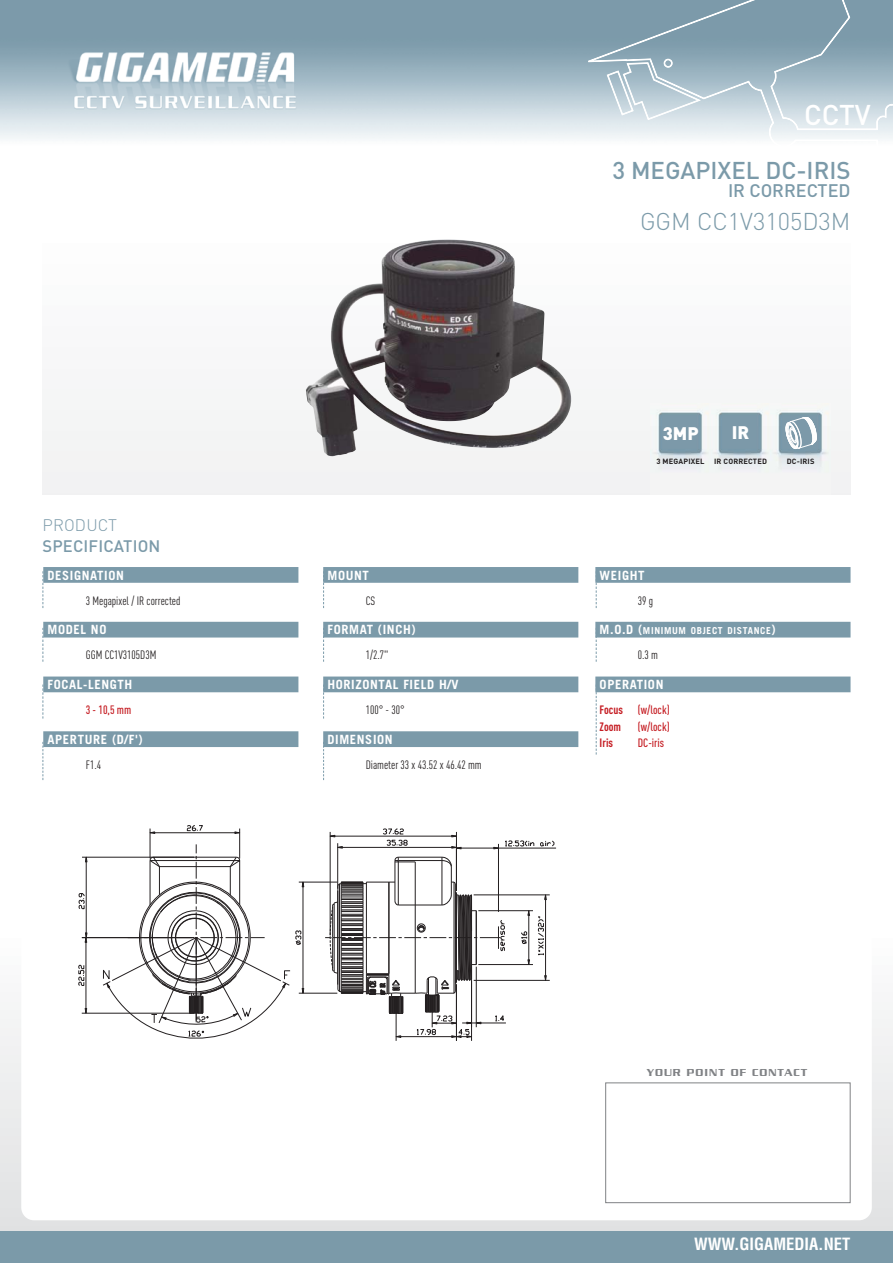
<style>
.page{position:relative;width:893px;height:1263px;background:#fff}
.page>*{position:absolute;margin:0;border:0;box-sizing:border-box;transform-origin:0 0}
.t1{font:500 28.2px "DIN";color:#fff}
.t2{font:500 24px "DIN";color:#7b9aa9}
.t3{font:300 24px "DIN";color:#7b9aa9}
.t4{font:500 18px "DIN";color:#7b9aa9}
.t5{font:900 18px "DIN";color:#fff}
.t6{font:700 condensed 16.5px "Helvetica";color:#fff}
.t7{font:500 16.5px "DIN";letter-spacing:.01em;color:#7b9aa9}
.t8{font:300 16.5px "DIN";letter-spacing:.01em;color:#7b9aa9}
.t9{font:700 12.75px "Trade Gothic";letter-spacing:.05em;color:#fff}
.t10{font:condensed 12px "DINOT";color:#231f20}
.t11{font:500 condensed 12px "DINOT";color:#c51d23}
.t12{font:700 condensed 12px/16.5px "DINOT";color:#c51d23}
.t13{font:500 10.95px "Serpentine";letter-spacing:.095em;color:#808285}
.t14{font:700 9.6px "Trade Gothic";letter-spacing:.065em;color:#fff}
.t15{font:700 7.5px "DIN";letter-spacing:.025em;color:#231f20}
.s1{font-size:12.75px}
.s2{font-weight:500}
</style>
<div class="page">
<svg style="left:0;top:1010px;width:892px;height:221px;background:#e5e6e7"></svg>
<div style="left:21px;top:267px;width:851px;height:953px;background:#fff;border-radius:13px"></div>
<div style="left:43px;top:234px;width:807px;height:261px;background:#f7f7f8"></div>
<div style="left:0;top:1231px;width:892px;height:32px;background:#7b9aa9"></div>
<img style="left:0;top:0;width:588px;height:139px">
<svg style="left:588px;top:0;width:304px;height:139px;background:#a6bcc7"></svg>
<div style="left:43px;top:567px;width:255px;height:16px;background:#7b9aa9"></div>
<div style="left:43px;top:622px;width:255px;height:16px;background:#7b9aa9"></div>
<div style="left:43px;top:677px;width:255px;height:15px;background:#7b9aa9"></div>
<div style="left:43px;top:731px;width:255px;height:16px;background:#7b9aa9"></div>
<div style="left:323px;top:567px;width:255px;height:16px;background:#7b9aa9"></div>
<div style="left:323px;top:622px;width:255px;height:16px;background:#7b9aa9"></div>
<div style="left:323px;top:677px;width:255px;height:15px;background:#7b9aa9"></div>
<div style="left:323px;top:731px;width:255px;height:16px;background:#7b9aa9"></div>
<div style="left:595px;top:567px;width:255px;height:16px;background:#7b9aa9"></div>
<div style="left:595px;top:622px;width:255px;height:16px;background:#7b9aa9"></div>
<div style="left:595px;top:677px;width:255px;height:15px;background:#7b9aa9"></div>
<svg style="left:43px;top:571px;width:1px;height:37px"></svg>
<svg style="left:43px;top:628px;width:1px;height:34px"></svg>
<svg style="left:43px;top:685px;width:1px;height:34px"></svg>
<svg style="left:43px;top:742px;width:1px;height:38px"></svg>
<svg style="left:323px;top:573px;width:1px;height:35px"></svg>
<svg style="left:323px;top:630px;width:1px;height:32px"></svg>
<svg style="left:323px;top:687px;width:1px;height:32px"></svg>
<svg style="left:323px;top:744px;width:1px;height:36px"></svg>
<svg style="left:596px;top:582px;width:1px;height:26px"></svg>
<svg style="left:596px;top:637px;width:1px;height:25px"></svg>
<svg style="left:596px;top:692px;width:1px;height:63px"></svg>
<div style="left:605px;top:1083px;width:245px;height:120px;border:1px solid #808285"></div>
<img style="left:654px;top:410px;width:174px;height:59px">
<svg style="left:786px;top:417px;width:31px;height:32px"></svg>
<hr style="left:82px;top:1013px;width:112px;height:1px;background:#231f20">
<hr style="left:86px;top:942px;width:1px;height:66px;background:#231f20">
<svg style="left:85px;top:1008px;width:2px;height:6px"></svg>
<svg style="left:79px;top:965px;width:5px;height:21px"></svg>
<hr style="left:299px;top:882px;width:38px;height:1px;background:#231f20">
<hr style="left:299px;top:993px;width:38px;height:1px;background:#231f20">
<hr style="left:303px;top:887px;width:1px;height:101px;background:#231f20">
<svg style="left:302px;top:988px;width:2px;height:6px"></svg>
<svg style="left:296px;top:931px;width:5px;height:13px"></svg>
<hr style="left:474px;top:980px;width:76px;height:1px;background:#231f20">
<hr style="left:474px;top:895px;width:76px;height:1px;background:#231f20">
<hr style="left:545px;top:900px;width:1px;height:76px;background:#231f20">
<svg style="left:538px;top:916px;width:6px;height:39px"></svg>
<hr style="left:498px;top:844px;width:1px;height:68px;background:#231f20">
<hr style="left:461px;top:848px;width:33px;height:1px;background:#231f20">
<hr style="left:498px;top:848px;width:58px;height:1px;background:#231f20">
<svg style="left:505px;top:841px;width:29px;height:6px"></svg>
<svg style="left:540px;top:841px;width:14px;height:5px"></svg>
<hr style="left:396px;top:997px;width:1px;height:44px;background:#231f20">
<hr style="left:456px;top:984px;width:1px;height:57px;background:#231f20">
<hr style="left:471px;top:981px;width:1px;height:60px;background:#231f20">
<hr style="left:478px;top:910px;width:55px;height:1px;background:#231f20">
<hr style="left:478px;top:964px;width:55px;height:1px;background:#231f20">
<hr style="left:528px;top:915px;width:1px;height:45px;background:#231f20">
<svg style="left:521px;top:932px;width:6px;height:12px"></svg>
<hr style="left:330px;top:832px;width:1px;height:104px;background:#231f20">
<hr style="left:456px;top:832px;width:1px;height:59px;background:#231f20">
<hr style="left:335px;top:836px;width:117px;height:1px;background:#231f20">
<svg style="left:383px;top:829px;width:20px;height:5px"></svg>
<hr style="left:337px;top:843px;width:1px;height:46px;background:#231f20">
<hr style="left:342px;top:847px;width:110px;height:1px;background:#231f20">
<svg style="left:451px;top:846px;width:10px;height:3px"></svg>
<svg style="left:387px;top:840px;width:20px;height:5px"></svg>
<hr style="left:82px;top:937px;width:112px;height:1px;background:#231f20">
<hr style="left:82px;top:857px;width:112px;height:1px;background:#231f20">
<hr style="left:86px;top:862px;width:1px;height:71px;background:#231f20">
<svg style="left:85px;top:933px;width:2px;height:9px"></svg>
<svg style="left:79px;top:893px;width:5px;height:16px"></svg>
<svg style="left:325px;top:857px;width:181px;height:181px"></svg>
<svg style="left:103px;top:825px;width:187px;height:214px"></svg>
<img style="left:306px;top:239px;width:266px;height:217px">
<p class="t8" style="left:43px;top:520px;width:76px">PRODUCT</p>
<p class="t7" style="left:43px;top:540px;width:119px">SPECIFICATION</p>
<p class="t9" style="left:48px;top:570px;width:78px">DESIGNATION</p>
<p class="t10" style="left:86px;top:596px;width:96px">3 Megapixel / IR corrected</p>
<p class="t9" style="left:48px;top:625px;width:60px">MODEL NO</p>
<p class="t10" style="left:86px;top:651px;width:72px">GGM CC1V3105D3M</p>
<p class="t9" style="left:48px;top:680px;width:86px">FOCAL-LENGTH</p>
<p class="t11" style="left:86px;top:703px;width:47px">3 - 10,5 mm</p>
<p class="t9" style="left:48px;top:735px;width:97px">APERTURE (D/F')</p>
<p class="t10" style="left:86px;top:760px;width:17px">F1.4</p>
<p class="t9" style="left:327px;top:570px;width:43px">MOUNT</p>
<p class="t10" style="left:366px;top:596px;width:11px">CS</p>
<p class="t9" style="left:327px;top:625px;width:90px">FORMAT (INCH)</p>
<p class="t10" style="left:366px;top:651px;width:24px">1/2.7"</p>
<p class="t9" style="left:327px;top:680px;width:133px">HORIZONTAL FIELD H/V</p>
<p class="t10" style="left:366px;top:706px;width:41px">100° - 30°</p>
<p class="t9" style="left:327px;top:735px;width:67px">DIMENSION</p>
<p class="t10" style="left:366px;top:760px;width:118px">Diameter 33 x 43.52 x 46.42 mm</p>
<h1 class="t1" style="left:804px;top:97px;width:68px">CCTV</h1>
<h2 class="t2" style="left:612px;top:162px;width:240px">3 MEGAPIXEL DC-IRIS</h2>
<h3 class="t4" style="left:728px;top:185px;width:124px">IR CORRECTED</h3>
<h2 class="t3" style="left:640px;top:213px;width:212px">GGM CC1V3105D3M</h2>
<h3 class="t5" style="left:663px;top:427px;width:37px">3MP</h3>
<h3 class="t5" style="left:732px;top:427px;width:19px">IR</h3>
<p class="t15" style="left:656px;top:459px;width:50px">3 MEGAPIXEL</p>
<p class="t15" style="left:714px;top:459px;width:55px">IR CORRECTED</p>
<p class="t15" style="left:787px;top:459px;width:29px">DC-IRIS</p>
<p class="t9" style="left:600px;top:570px;width:46px">WEIGHT</p>
<p class="t10" style="left:638px;top:596px;width:17px">39 g</p>
<p class="t14" style="left:600px;top:627px;width:178px"><span class="s1">M.O.D (</span>MINIMUM OBJECT DISTANCE<span class="s1">)</span></p>
<p class="t10" style="left:638px;top:651px;width:22px">0.3 m</p>
<p class="t9" style="left:600px;top:680px;width:65px">OPERATION</p>
<p class="t12" style="left:600px;top:702px;width:72px">Focus <span class="s2">(w/lock)<br></span>Zoom</p>
<p class="t11" style="left:638px;top:719px;width:33px">(w/lock)</p>
<p class="t12" style="left:600px;top:735px;width:15px">Iris</p>
<p class="t11" style="left:638px;top:736px;width:28px">DC-iris</p>
<p class="t13" style="left:647px;top:1069px;width:162px">YOUR POINT OF CONTACT</p>
<p class="t6" style="left:694px;top:1238px;width:158px">WWW.GIGAMEDIA.NET</p>
</div>
